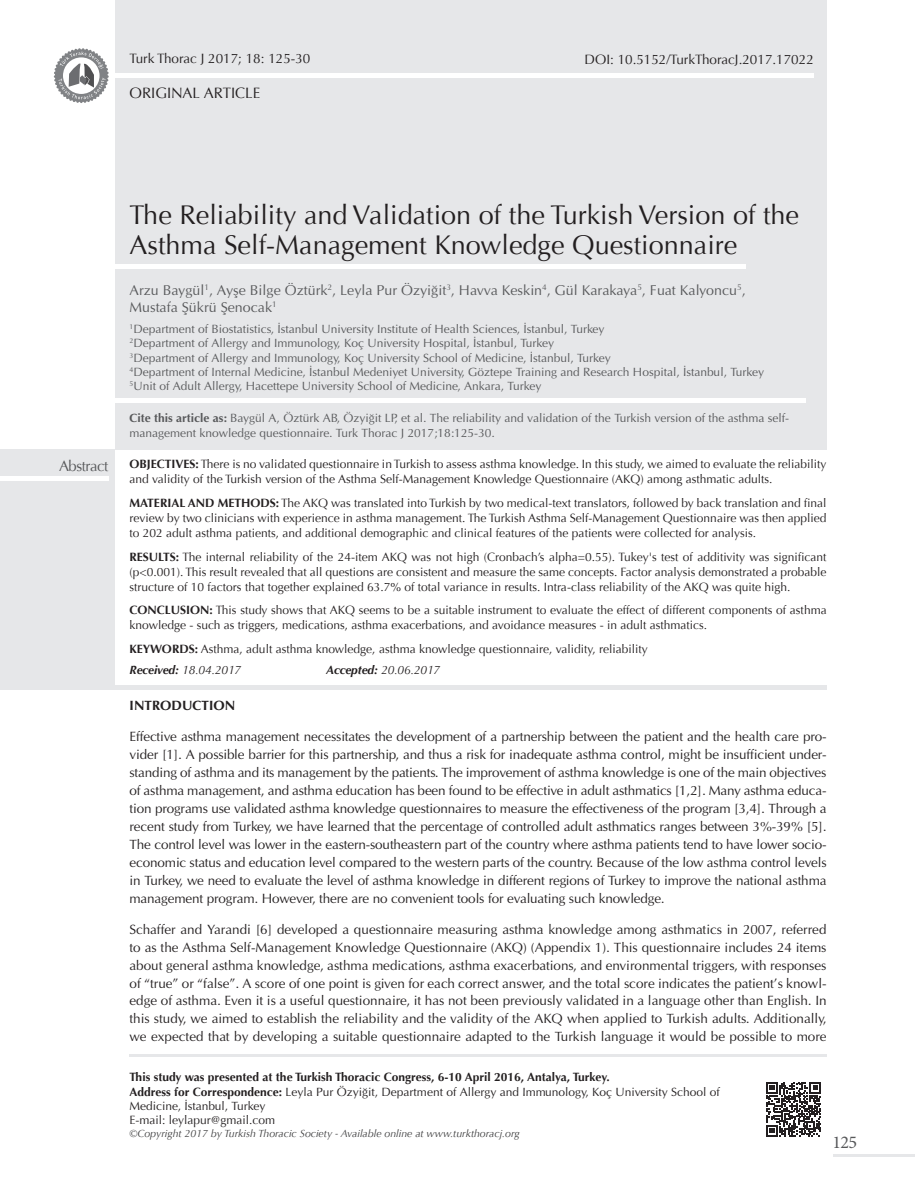
<style>
.page{position:relative;width:915px;height:1191px;background:#fff}
.page>*{position:absolute;margin:0;border:0;box-sizing:border-box;transform-origin:0 0}
.t1{font:27px/30px "Optima";color:#231f20}
.t2{font:18px "Minion Pro";color:#57585a}
.t3{font:15px "Optima";color:#231f20}
.t4{font:15px "Optima";letter-spacing:-.03em;color:#57585a}
.t5{font:14.25px/17.1px "Optima Normal Tr";color:#57585a}
.t6{font:13.5px/18px "Optima Normal Tr";letter-spacing:-.01em;color:#231f20;text-align:justify}
.t7{font:13.5px "Optima";color:#231f20}
.t8{font:13.5px "Optima Bold Tr";color:#231f20}
.t9{font:12px/15px "Optima";color:#231f20}
.t10{font:12px/14.4px "Optima Normal Tr";color:#57585a}
.t11{font:12px/14.4px "Optima Normal Tr";color:#231f20}
.t12{font:700 12px "Optima";color:#231f20}
.t13{font:italic 12px "Optima";letter-spacing:-.01em;color:#231f20}
.t14{font:italic 10.5px "Optima";color:#3e3e3f}
.s1{font-family:"Optima Bold Tr"}
.s2{font-weight:700}
.s3{font-family:"Optima";font-weight:700}
.s4{font-family:"Optima"}
</style>
<div class="page">
<div style="left:115px;top:0;width:711px;height:450px;background:#e6e7e9"></div>
<hr style="left:4px;top:74px;width:809px;height:4px;background:#fff">
<svg style="left:53px;top:48px;width:56px;height:55px"></svg>
<div style="left:0;top:450px;width:115px;height:236px;background:#e6e7e9"></div>
<hr style="left:0;top:476px;width:108px;height:4px;background:#fff">
<hr style="left:0;top:264px;width:745px;height:4px;background:#fff">
<hr style="left:0;top:685px;width:826px;height:4px;background:#e6e7e9">
<svg style="left:766px;top:1082px;width:54px;height:54px"></svg>
<hr style="left:129px;top:1054px;width:697px;height:2px;background:#e6e7e9">
<hr style="left:833px;top:1154px;width:81px;height:2px;background:#e6e7e9">
<hr style="left:0;top:399px;width:805px;height:4px;background:#fff">
<p class="t7" style="left:129px;top:51px;width:182px">Turk Thorac J 2017; 18: 125-30</p>
<p class="t3" style="left:129px;top:84px;width:132px">ORIGINAL ARTICLE</p>
<p class="t7" style="left:584px;top:52px;width:231px">DOI: 10.5152/TurkThoracJ.2017.17022</p>
<p class="t4" style="left:59px;top:457px;width:51px">Abstract</p>
<p class="t1" style="left:129px;top:200px;width:671px">The Reliability and Validation of the Turkish Version of the<br>Asthma Self-Management Knowledge Questionnaire</p>
<p class="t5" style="left:129px;top:281px;width:617px">Arzu Baygül<sup>1</sup>, Ayşe Bilge Öztürk<sup>2</sup>, Leyla Pur Özyiğit<sup>3</sup>, Havva Keskin<sup>4</sup>, Gül Karakaya<sup>5</sup>, Fuat Kalyoncu<sup>5</sup>,<br>Mustafa Şükrü Şenocak<sup>1</sup></p>
<p class="t10" style="left:129px;top:321px;width:476px"><sup>1</sup>Department of Biostatistics, İstanbul University Institute of Health Sciences, İstanbul, Turkey</p>
<p class="t10" style="left:129px;top:336px;width:426px"><sup>2</sup>Department of Allergy and Immunology, Koç University Hospital, İstanbul, Turkey</p>
<p class="t10" style="left:129px;top:350px;width:482px"><sup>3</sup>Department of Allergy and Immunology, Koç University School of Medicine, İstanbul, Turkey</p>
<p class="t10" style="left:129px;top:365px;width:636px"><sup>4</sup>Department of Internal Medicine, İstanbul Medeniyet University, Göztepe Training and Research Hospital, İstanbul, Turkey</p>
<p class="t10" style="left:129px;top:379px;width:413px"><sup>5</sup>Unit of Adult Allergy, Hacettepe University School of Medicine, Ankara, Turkey</p>
<p class="t10" style="left:129px;top:411px;width:661px"><span class="s1">Cite this article as:</span> Baygül A, Öztürk AB, Özyiğit LP, et al. The reliability and validation of the Turkish version of the asthma self&shy;management knowledge questionnaire. Turk Thorac J 2017;18:125-30.</p>
<p class="t9" style="left:129px;top:457px;width:698px"><span class="s2">OBJECTIVES:</span> There is no validated questionnaire in Turkish to assess asthma knowledge. In this study, we aimed to evaluate the reliability and validity of the Turkish version of the Asthma Self-Management Knowledge Questionnaire (AKQ) among asthmatic adults.</p>
<p class="t9" style="left:129px;top:495px;width:698px;text-align:justify"><span class="s2">MATERIAL AND METHODS:</span> The AKQ was translated into Turkish by two medical-text translators, followed by back translation and final review by two clinicians with experience in asthma management. The Turkish Asthma Self-Management Questionnaire was then applied to 202 adult asthma patients, and additional demographic and clinical features of the patients were collected for analysis.</p>
<p class="t9" style="left:129px;top:549px;width:698px;text-align:justify"><span class="s2">RESULTS:</span> The internal reliability of the 24-item AKQ was not high (Cronbach’s alpha=0.55). Tukey's test of additivity was significant (p&lt;0.001). This result revealed that all questions are consistent and measure the same concepts. Factor analysis demonstrated a probable structure of 10 factors that together explained 63.7% of total variance in results. Intra-class reliability of the AKQ was quite high.</p>
<p class="t9" style="left:129px;top:602px;width:698px"><span class="s2">CONCLUSION:</span> This study shows that AKQ seems to be a suitable instrument to evaluate the effect of different components of asthma knowledge - such as triggers, medications, asthma exacerbations, and avoidance measures - in adult asthmatics.</p>
<p class="t9" style="left:129px;top:641px;width:519px"><span class="s2">KEYWORDS:</span> Asthma, adult asthma knowledge, asthma knowledge questionnaire, validity, reliability</p>
<p class="t13" style="left:129px;top:662px;width:113px"><span class="s2">Received:</span> 18.04.2017</p>
<p class="t13" style="left:326px;top:662px;width:115px"><span class="s2">Accepted:</span> 20.06.2017</p>
<p class="t8" style="left:129px;top:697px;width:107px">INTRODUCTION</p>
<p class="t6" style="left:129px;top:727px;width:698px">Effective asthma management necessitates the development of a partnership between the patient and the health care pro&shy;vider [1]. A possible barrier for this partnership, and thus a risk for inadequate asthma control, might be insufficient under&shy;standing of asthma and its management by the patients. The improvement of asthma knowledge is one of the main objectives of asthma management, and asthma education has been found to be effective in adult asthmatics [1,2]. Many asthma educa&shy;tion programs use validated asthma knowledge questionnaires to measure the effectiveness of the program [3,4]. Through a recent study from Turkey, we have learned that the percentage of controlled adult asthmatics ranges between 3%-39% [5].<br>The control level was lower in the eastern-southeastern part of the country where asthma patients tend to have lower socio&shy;economic status and education level compared to the western parts of the country. Because of the low asthma control levels in Turkey, we need to evaluate the level of asthma knowledge in different regions of Turkey to improve the national asthma management program. However, there are no convenient tools for evaluating such knowledge.</p>
<p class="t6" style="left:129px;top:920px;width:698px">Schaffer and Yarandi [6] developed a questionnaire measuring asthma knowledge among asthmatics in 2007, referred to as the Asthma Self-Management Knowledge Questionnaire (AKQ) (Appendix 1). This questionnaire includes 24 items about general asthma knowledge, asthma medications, asthma exacerbations, and environmental triggers, with responses of “true” or “false”. A score of one point is given for each correct answer, and the total score indicates the patient’s knowl&shy;edge of asthma. Even it is a useful questionnaire, it has not been previously validated in a language other than English. In this study, we aimed to establish the reliability and the validity of the AKQ when applied to Turkish adults. Additionally, we expected that by developing a suitable questionnaire adapted to the Turkish language it would be possible to more</p>
<p class="t12" style="left:129px;top:1070px;width:481px">This study was presented at the Turkish Thoracic Congress, 6-10 April 2016, Antalya, Turkey.</p>
<p class="t11" style="left:129px;top:1084px;width:591px"><span class="s3">Address for Correspondence:</span> Leyla Pur Özyiğit, Department of Allergy and Immunology, Koç University School of<br>Medicine, İstanbul, Turkey<br><span class="s4">E-mail: leylapur@gmail.com</span></p>
<p class="t14" style="left:129px;top:1127px;width:391px">©Copyright 2017 by Turkish Thoracic Society - Available online at www.turkthoracj.org</p>
<p class="t2" style="left:832px;top:1130px;width:26px">125</p>
</div>
